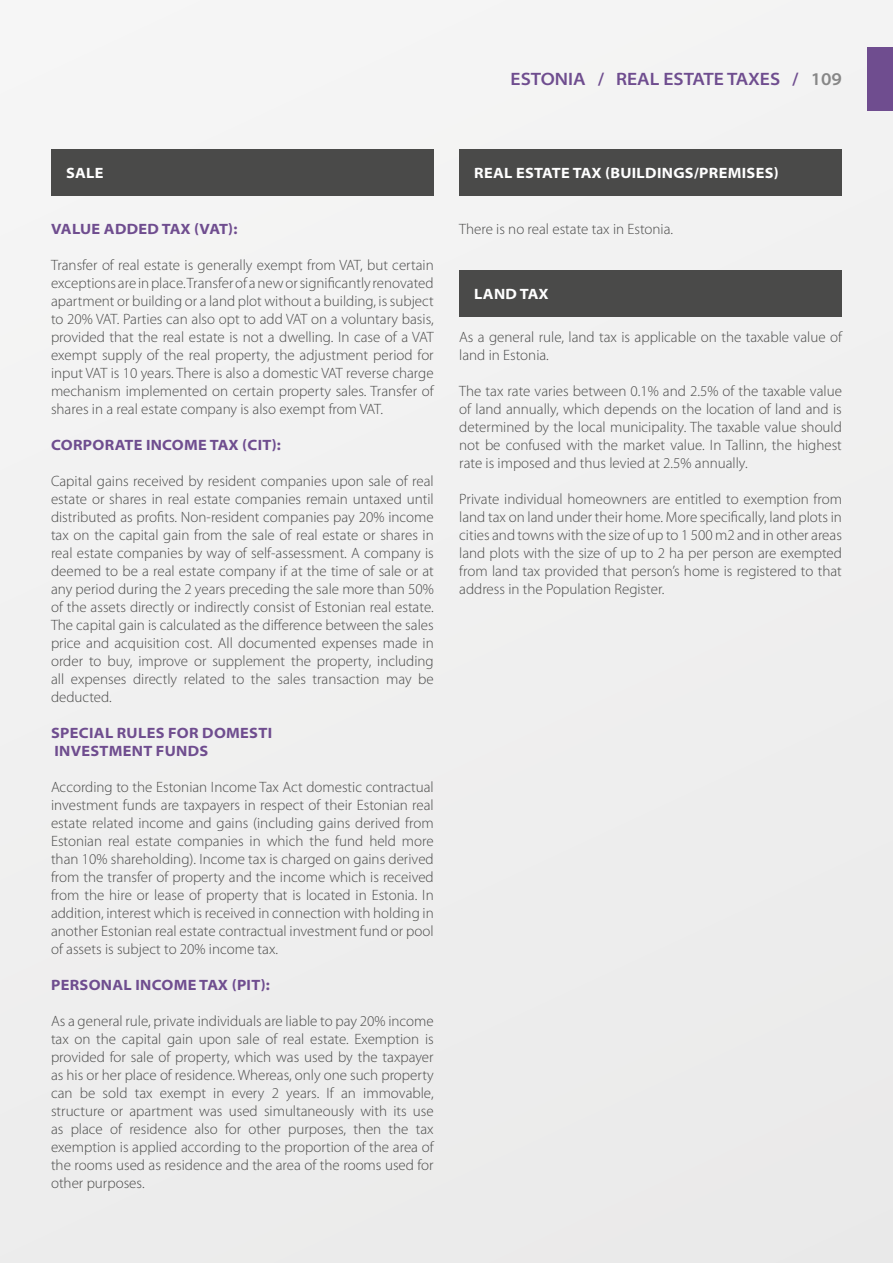
<style>
.page{position:relative;width:893px;height:1263px;background:#f0f0ef}
.page>*{position:absolute;margin:0;border:0;box-sizing:border-box;transform-origin:0 0}
.t1{font:600 semi-expanded 18px "Myriad Pro";color:#6f4d8f}
.t2{font:300 15px/18px "Myriad Pro";color:#4a4a49;text-align:justify}
.t3{font:700 semi-expanded 15px/18px "Myriad Pro";letter-spacing:.02em;color:#6f4d8f}
.t4{font:700 semi-expanded 15px "Myriad Pro";letter-spacing:.02em;color:#fff}
.s1{color:#878787}
</style>
<div class="page">
<div style="left:867px;top:47px;width:26px;height:64px;background:#6f4d8f"></div>
<div style="left:51px;top:149px;width:383px;height:47px;background:#4a4a49"></div>
<div style="left:459px;top:149px;width:383px;height:47px;background:#4a4a49"></div>
<div style="left:459px;top:270px;width:383px;height:47px;background:#4a4a49"></div>
<p class="t1" style="left:511px;top:69px;width:333px">ESTONIA / REAL ESTATE TAXES / <span class="s1">109</span></p>
<p class="t4" style="left:66px;top:164px;width:39px">SALE</p>
<p class="t3" style="left:51px;top:220px;width:188px">VALUE ADDED TAX (VAT):</p>
<p class="t2" style="left:51px;top:256px;width:384px">Transfer of real estate is generally exempt from VAT, but certain exceptions are in place. Transfer of a new or significantly renovated apartment or building or a land plot without a building, is subject to 20% VAT. Parties can also opt to add VAT on a voluntary basis, provided that the real estate is not a dwelling. In case of a VAT exempt supply of the real property, the adjustment period for input VAT is 10 years. There is also a domestic VAT reverse charge mechanism implemented on certain property sales. Transfer of shares in a real estate company is also exempt from VAT.</p>
<p class="t3" style="left:51px;top:436px;width:231px">CORPORATE INCOME TAX (CIT):</p>
<p class="t2" style="left:51px;top:472px;width:384px">Capital gains received by resident companies upon sale of real estate or shares in real estate companies remain untaxed until distributed as profits. Non-resident companies pay 20% income tax on the capital gain from the sale of real estate or shares in real estate companies by way of self-assessment. A company is deemed to be a real estate company if at the time of sale or at any period during the 2 years preceding the sale more than 50% of the assets directly or indirectly consist of Estonian real estate.<br>The capital gain is calculated as the difference between the sales price and acquisition cost. All documented expenses made in order to buy, improve or supplement the property, including all expenses directly related to the sales transaction may be deducted.</p>
<p class="t3" style="left:51px;top:724px;width:223px">SPECIAL RULES FOR DOMESTI<br>INVESTMENT FUNDS</p>
<p class="t2" style="left:51px;top:778px;width:384px">According to the Estonian Income Tax Act domestic contractual investment funds are taxpayers in respect of their Estonian real estate related income and gains (including gains derived from Estonian real estate companies in which the fund held more than 10% shareholding). Income tax is charged on gains derived from the transfer of property and the income which is received from the hire or lease of property that is located in Estonia. In addition, interest which is received in connection with holding in another Estonian real estate contractual investment fund or pool of assets is subject to 20% income tax.</p>
<p class="t3" style="left:51px;top:976px;width:220px">PERSONAL INCOME TAX (PIT):</p>
<p class="t2" style="left:51px;top:1012px;width:384px">As a general rule, private individuals are liable to pay 20% income tax on the capital gain upon sale of real estate. Exemption is provided for sale of property, which was used by the taxpayer as his or her place of residence. Whereas, only one such property can be sold tax exempt in every 2 years. If an immovable, structure or apartment was used simultaneously with its use as place of residence also for other purposes, then the tax exemption is applied according to the proportion of the area of the rooms used as residence and the area of the rooms used for other purposes.</p>
<p class="t4" style="left:474px;top:164px;width:306px">REAL ESTATE TAX (BUILDINGS/PREMISES)</p>
<p class="t2" style="left:459px;top:220px;width:215px">There is no real estate tax in Estonia.</p>
<p class="t4" style="left:474px;top:285px;width:76px">LAND TAX</p>
<p class="t2" style="left:459px;top:328px;width:384px">As a general rule, land tax is applicable on the taxable value of land in Estonia.</p>
<p class="t2" style="left:459px;top:382px;width:384px">The tax rate varies between 0.1% and 2.5% of the taxable value of land annually, which depends on the location of land and is determined by the local municipality. The taxable value should not be confused with the market value. In Tallinn, the highest rate is imposed and thus levied at 2.5% annually.</p>
<p class="t2" style="left:459px;top:490px;width:384px">Private individual homeowners are entitled to exemption from land tax on land under their home. More specifically, land plots in cities and towns with the size of up to 1 500 m2 and in other areas land plots with the size of up to 2 ha per person are exempted from land tax provided that person’s home is registered to that address in the Population Register.</p>
</div>
